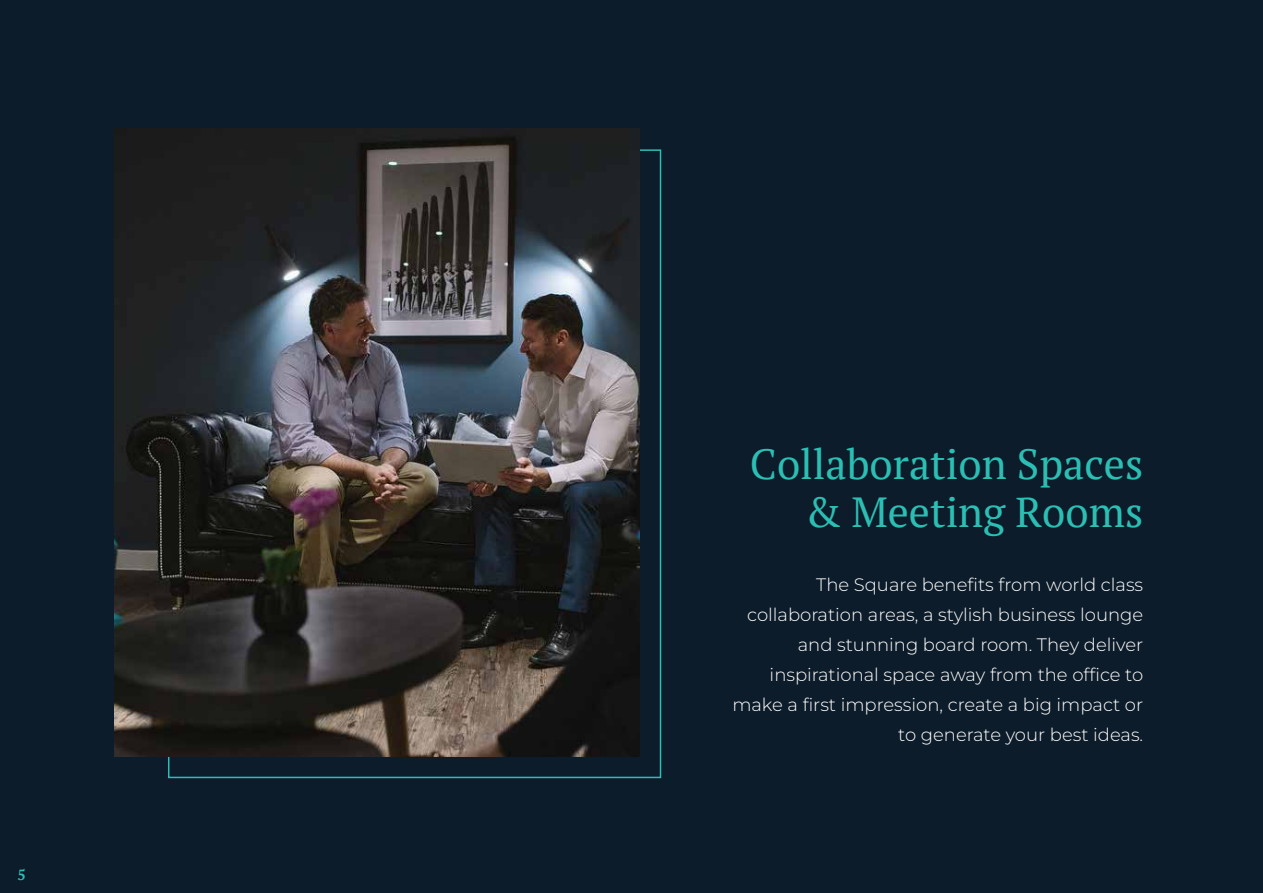
<style>
.page{position:relative;width:1263px;height:893px;background:#0d1c2a}
.page>*{position:absolute;margin:0;border:0;box-sizing:border-box;transform-origin:0 0}
.t1{font:42px/48.2px "PT Serif";color:#2bbfb4;text-align:right}
.t2{font:100 18px/30px "Montserrat";color:#fff;text-align:right}
.t3{font:700 14.7px "PT Serif";color:#2bbfb4}
</style>
<div class="page">
<img style="left:114px;top:128px;width:526px;height:629px">
<p class="t3" style="left:18px;top:865px;width:10px">5</p>
<h1 class="t1" style="left:750px;top:439px;width:395px">Collaboration Spaces &amp; Meeting Rooms</h1>
<p class="t2" style="left:732px;top:569px;width:412px">The Square benefits from world class collaboration areas, a stylish business lounge and stunning board room. They deliver inspirational space away from the office to make a first impression, create a big impact or to generate your best ideas.</p>
</div>
